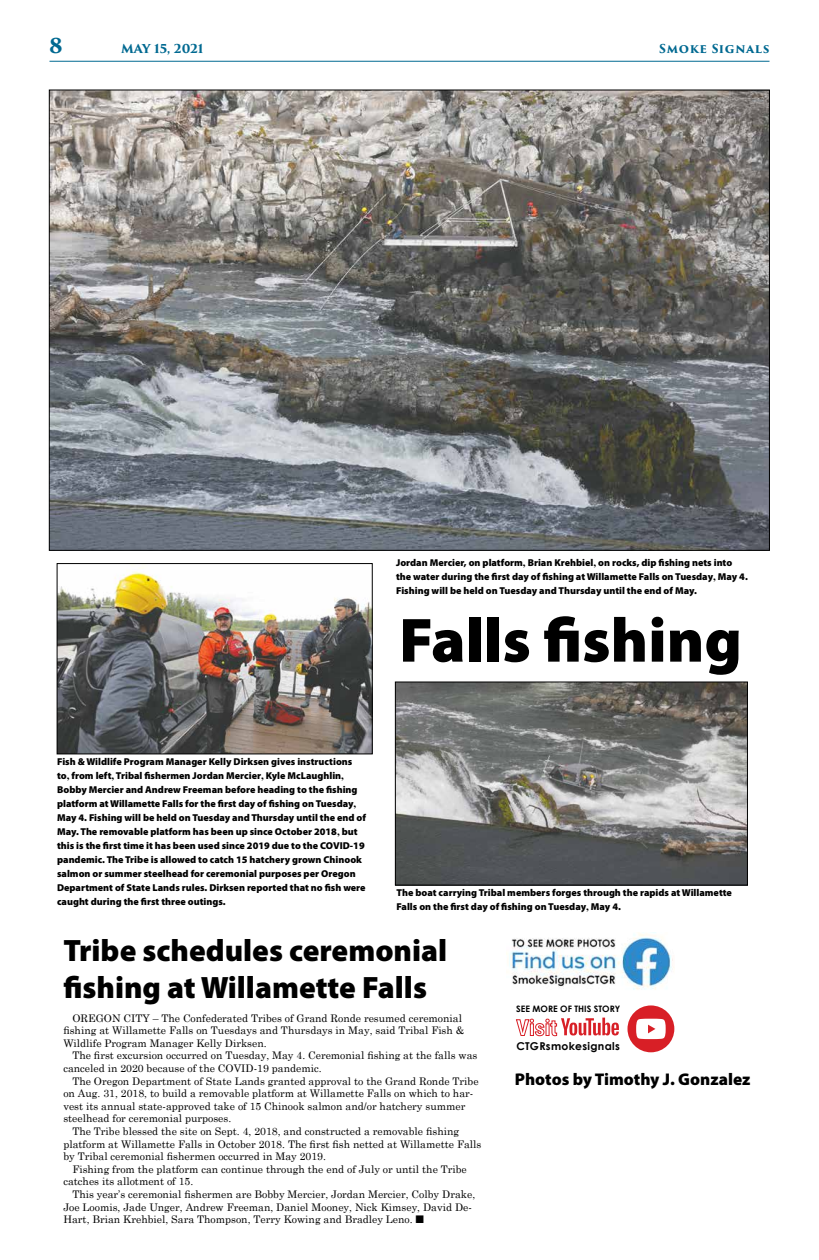
<style>
.page{position:relative;width:819px;height:1260px;background:#fff}
.page>*{position:absolute;margin:0;border:0;box-sizing:border-box;transform-origin:0 0}
.t1{font:900 63px "Myriad Pro";color:#000}
.t2{font:900 31px/37.2px "Myriad Pro";color:#000}
.t3{font:700 20px "Trajan Pro 3";color:#006991}
.t4{font:900 17px "Myriad Pro";color:#000}
.t5{font:700 12px "Trajan Pro 3";letter-spacing:.04em;color:#006991}
.t6{font:700 12px "Trajan Pro 3";color:#006991}
.t7{font:700 10.8px "Century Gothic";letter-spacing:.03em;color:#000}
.t8{font:10.5px/12.6px "Century Schoolbook";color:#000}
.t9{font:900 10px/14px "Myriad Pro";color:#000}
.t10{font:700 8.9px "Century Gothic";color:#000}
.s1{font-family:"Century Schoolbook";font-weight:700}
</style>
<div class="page">
<hr style="left:50px;top:61px;width:720px;height:1px;background:#006991">
<svg style="left:627px;top:1005px;width:47px;height:47px"></svg>
<svg style="left:516px;top:1018px;width:103px;height:18px"></svg>
<img style="left:51px;top:92px;width:717px;height:457px">
<img style="left:59px;top:568px;width:312px;height:184px">
<div style="left:57px;top:563px;width:316px;height:191px;border:1px solid #000"></div>
<img style="left:397px;top:684px;width:349px;height:199px">
<div style="left:395px;top:682px;width:353px;height:203px;border:1px solid #000"></div>
<img style="left:509px;top:932px;width:165px;height:58px">
<h3 class="t3" style="left:49px;top:37px;width:15px">8</h3>
<p class="t6" style="left:121px;top:43px;width:84px">MAY 15, 2021</p>
<p class="t5" style="left:659px;top:43px;width:112px">Smoke Signals</p>
<p class="t9" style="left:396px;top:556px;width:353px">Jordan Mercier, on platform<span class="s1">,</span> Brian Krehbiel<span class="s1">,</span> on rocks, dip fishing nets into the water during the first day of fishing at Willamette Falls on Tuesday<span class="s1">,</span> May 4.<br>Fishing will be held on Tuesday and Thursday until the end of May.</p>
<h1 class="t1" style="left:399px;top:616px;width:344px">Falls fishing</h1>
<p class="t9" style="left:57px;top:756px;width:311px">Fish &amp; Wildlife Program Manager Kelly Dirksen gives instructions to<span class="s1">,</span> from left<span class="s1">,</span> Tribal fishermen Jordan Mercier<span class="s1">,</span> Kyle McLaughlin<span class="s1">, </span>Bobby Mercier and Andrew Freeman before heading to the fishing platform at Willamette Falls for the first day of fishing on Tuesday<span class="s1">, </span>May 4. Fishing will be held on Tuesday and Thursday until the end of May. The removable platform has been up since October 2018<span class="s1">,</span> but this is the first time it has been used since 2019 due to the COVID-19 pandemic. The Tribe is allowed to catch 15 hatchery grown Chinook salmon or summer steelhead for ceremonial purposes per Oregon Department of State Lands rules. Dirksen reported that no fish were caught during the first three outings.</p>
<p class="t9" style="left:396px;top:886px;width:337px">The boat carrying Tribal members forges through the rapids at Willamette<br>Falls on the first day of fishing on Tuesday<span class="s1">,</span> May 4.</p>
<h2 class="t2" style="left:63px;top:934px;width:385px">Tribe schedules ceremonial fishing at Willamette Falls</h2>
<p class="t8" style="left:63px;top:1012px;width:403px;text-indent:9px">OREGON CITY – The Confederated Tribes of Grand Ronde resumed ceremonial fishing at Willamette Falls on Tuesdays and Thursdays in May, said Tribal Fish &amp;<br>Wildlife Program Manager Kelly Dirksen.</p>
<p class="t8" style="left:63px;top:1048px;width:416px;text-indent:9px">The first excursion occurred on Tuesday, May 4. Ceremonial fishing at the falls was canceled in 2020 because of the COVID-19 pandemic.</p>
<p class="t8" style="left:72px;top:1075px;width:408px">The Oregon Department of State Lands granted approval to the Grand Ronde Tribe</p>
<p class="t8" style="left:63px;top:1088px;width:411px">on Aug. 31, 2018, to build a removable platform at Willamette Falls on which to har-</p>
<p class="t8" style="left:63px;top:1099px;width:403px">vest its annual state-approved take of 15 Chinook salmon and/or hatchery summer</p>
<p class="t8" style="left:63px;top:1113px;width:169px">steelhead for ceremonial purposes.</p>
<p class="t8" style="left:72px;top:1124px;width:388px">The Tribe blessed the site on Sept. 4, 2018, and constructed a removable fishing</p>
<p class="t8" style="left:63px;top:1137px;width:419px">platform at Willamette Falls in October 2018. The first fish netted at Willamette Falls</p>
<p class="t8" style="left:63px;top:1149px;width:264px">by Tribal ceremonial fishermen occurred in May 2019.</p>
<p class="t8" style="left:72px;top:1164px;width:396px">Fishing from the platform can continue through the end of July or until the Tribe</p>
<p class="t8" style="left:63px;top:1176px;width:131px">catches its allotment of 15.</p>
<p class="t8" style="left:72px;top:1187px;width:404px">This year’s ceremonial fishermen are Bobby Mercier, Jordan Mercier, Colby Drake,</p>
<p class="t8" style="left:63px;top:1201px;width:410px">Joe Loomis, Jade Unger, Andrew Freeman, Daniel Mooney, Nick Kimsey, David De-</p>
<p class="t8" style="left:63px;top:1214px;width:351px">Hart, Brian Krehbiel, Sara Thompson, Terry Kowing and Bradley Leno.</p>
<p class="t10" style="left:516px;top:1005px;width:106px">SEE MORE OF THIS STORY</p>
<p class="t7" style="left:516px;top:1042px;width:105px">CTGRsmokesignals</p>
<h3 class="t4" style="left:515px;top:1072px;width:237px">Photos by Timothy J. Gonzalez</h3>
</div>
